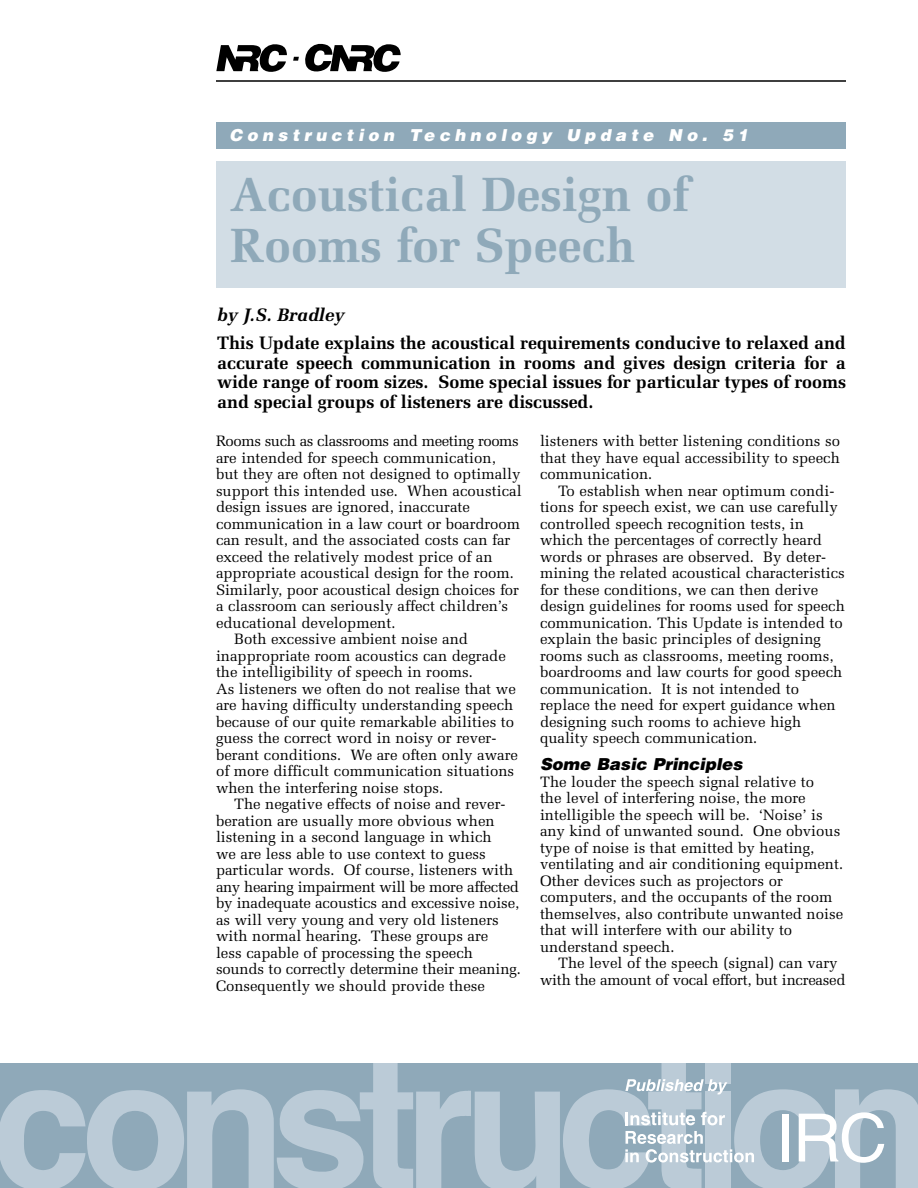
<style>
.page{position:relative;width:918px;height:1188px;background:#fff}
.page>*{position:absolute;margin:0;border:0;box-sizing:border-box;transform-origin:0 0}
.t1{font:700 48px/51px "Melior";color:#8fa9b9}
.t2{font:700 18px/19.5px "Melior";letter-spacing:-.005em;color:#000;text-align:justify}
.t3{font:italic 700 18px "Melior";letter-spacing:-.005em;color:#000}
.t4{font:italic 900 16.5px "Helvetica";letter-spacing:.265em;color:#fff}
.t5{font:italic 900 16.5px "Helvetica";color:#000}
.t6{font:15px/16.5px "Melior";color:#000}
.t7{font:15px "Melior";letter-spacing:-.02em;color:#000}
.t8{font:15px "Melior";letter-spacing:-.03em;color:#000}
</style>
<div class="page">
<hr style="left:216px;top:80px;width:630px;height:2px;background:#000">
<div style="left:216px;top:122px;width:630px;height:26px;background:#8fa9b9"></div>
<svg style="left:216px;top:44px;width:71px;height:28px"></svg>
<svg style="left:293px;top:43px;width:108px;height:29px"></svg>
<svg style="left:0;top:1063px;width:918px;height:125px;background:#a7bcc9"></svg>
<div style="left:216px;top:162px;width:630px;height:126px;background:#d2dde5"></div>
<p class="t4" style="left:230px;top:129px;width:521px">Construction Technology Update No. 51</p>
<h1 class="t1" style="left:230px;top:174px;width:460px">Acoustical Design of<br>Rooms for Speech</h1>
<p class="t3" style="left:217px;top:307px;width:129px">by J.S. Bradley</p>
<p class="t2" style="left:217px;top:335px;width:630px">This Update explains the acoustical requirements conducive to relaxed and accurate speech communication in rooms and gives design criteria for a wide range of room sizes. Some special issues for particular types of rooms and special groups of listeners are discussed.</p>
<p class="t8" style="left:216px;top:435px;width:304px">Rooms such as classrooms and meeting rooms</p>
<p class="t6" style="left:216px;top:451px;width:281px">are intended for speech communication,</p>
<p class="t6" style="left:216px;top:467px;width:306px">but they are often not designed to optimally</p>
<p class="t6" style="left:216px;top:484px;width:307px">support this intended use. When acoustical</p>
<p class="t6" style="left:216px;top:500px;width:256px">design issues are ignored, inaccurate</p>
<p class="t6" style="left:216px;top:517px;width:306px">communication in a law court or boardroom</p>
<p class="t6" style="left:216px;top:533px;width:296px">can result, and the associated costs can far</p>
<p class="t6" style="left:216px;top:550px;width:278px">exceed the relatively modest price of an</p>
<p class="t6" style="left:216px;top:566px;width:299px">appropriate acoustical design for the room.</p>
<p class="t6" style="left:216px;top:583px;width:305px">Similarly, poor acoustical design choices for</p>
<p class="t6" style="left:216px;top:599px;width:294px">a classroom can seriously affect children’s</p>
<p class="t6" style="left:216px;top:616px;width:181px">educational development.</p>
<p class="t6" style="left:234px;top:632px;width:236px">Both excessive ambient noise and</p>
<p class="t6" style="left:216px;top:649px;width:291px">inappropriate room acoustics can degrade</p>
<p class="t6" style="left:216px;top:665px;width:258px">the intelligibility of speech in rooms.</p>
<p class="t6" style="left:216px;top:682px;width:301px">As listeners we often do not realise that we</p>
<p class="t6" style="left:216px;top:698px;width:299px">are having difficulty understanding speech</p>
<p class="t6" style="left:216px;top:715px;width:300px">because of our quite remarkable abilities to</p>
<p class="t6" style="left:216px;top:731px;width:282px">guess the correct word in noisy or rever-</p>
<p class="t6" style="left:216px;top:748px;width:304px">berant conditions. We are often only aware</p>
<p class="t6" style="left:216px;top:764px;width:300px">of more difficult communication situations</p>
<p class="t6" style="left:216px;top:781px;width:229px">when the interfering noise stops.</p>
<p class="t6" style="left:234px;top:797px;width:273px">The negative effects of noise and rever-</p>
<p class="t6" style="left:216px;top:814px;width:280px">beration are usually more obvious when</p>
<p class="t6" style="left:216px;top:830px;width:277px">listening in a second language in which</p>
<p class="t6" style="left:216px;top:847px;width:271px">we are less able to use context to guess</p>
<p class="t6" style="left:216px;top:863px;width:299px">particular words. Of course, listeners with</p>
<p class="t7" style="left:216px;top:881px;width:305px">any hearing impairment will be more affected</p>
<p class="t6" style="left:216px;top:896px;width:305px">by inadequate acoustics and excessive noise,</p>
<p class="t6" style="left:216px;top:913px;width:284px">as will very young and very old listeners</p>
<p class="t6" style="left:216px;top:929px;width:274px">with normal hearing. These groups are</p>
<p class="t6" style="left:216px;top:946px;width:259px">less capable of processing the speech</p>
<p class="t6" style="left:216px;top:962px;width:306px">sounds to correctly determine their meaning.</p>
<p class="t6" style="left:216px;top:979px;width:271px">Consequently we should provide these</p>
<p class="t6" style="left:540px;top:434px;width:302px;text-align:justify">listeners with better listening conditions so that they have equal accessibility to speech communication.</p>
<p class="t6" style="left:540px;top:484px;width:306px;text-indent:18px">To establish when near optimum condi&shy;tions for speech exist, we can use carefully controlled speech recognition tests, in which the percentages of correctly heard words or phrases are observed. By deter&shy;mining the related acoustical characteristics for these conditions, we can then derive design guidelines for rooms used for speech communication. This Update is intended to explain the basic principles of designing rooms such as classrooms, meeting rooms, boardrooms and law courts for good speech communication. It is not intended to replace the need for expert guidance when designing such rooms to achieve high quality speech communication.</p>
<p class="t5" style="left:540px;top:758px;width:204px">Some Basic Principles</p>
<p class="t6" style="left:540px;top:775px;width:305px">The louder the speech signal relative to<br>the level of interfering noise, the more intelligible the speech will be. ‘Noise’ is any kind of unwanted sound. One obvious type of noise is that emitted by heating, ventilating and air conditioning equipment.<br>Other devices such as projectors or computers, and the occupants of the room themselves, also contribute unwanted noise that will interfere with our ability to understand speech.</p>
<p class="t6" style="left:540px;top:956px;width:307px;text-indent:18px">The level of the speech (signal) can vary with the amount of vocal effort, but increased</p>
</div>
